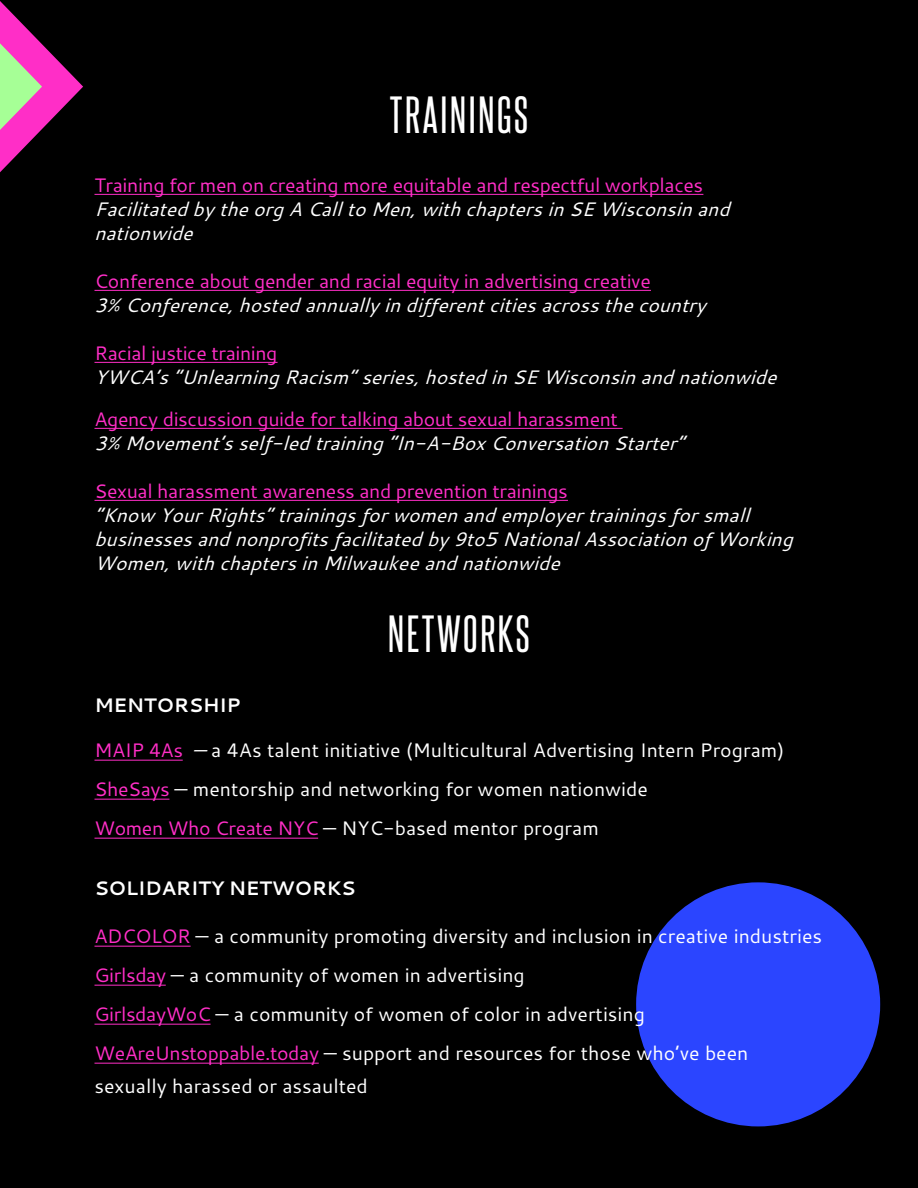
<style>
.page{position:relative;width:918px;height:1188px;background:#000}
.page>*{position:absolute;margin:0;border:0;box-sizing:border-box;transform-origin:0 0}
.t1{font:45px "Steelfish Rg";letter-spacing:.06em;color:#fff}
.t2{font:italic 19.5px/24px "Cantarell";color:#fff}
.t3{font:19.5px/39px "Cantarell";color:#fff}
.t4{font:19.5px "Cantarell";letter-spacing:-.02em;color:#ff2ec7}
.t5{font:700 19.5px "Cantarell";letter-spacing:-.02em;color:#fff}
.s1{color:#ff2ec7}
.s2{font-style:italic}
</style>
<div class="page">
<div style="left:636px;top:882px;width:244px;height:244px;background:#2b45ff;border-radius:50%"></div>
<hr style="left:94px;top:194px;width:609px;height:1px;background:#ff2ec7">
<hr style="left:94px;top:290px;width:557px;height:1px;background:#ff2ec7">
<hr style="left:94px;top:362px;width:184px;height:1px;background:#ff2ec7">
<hr style="left:94px;top:428px;width:529px;height:1px;background:#ff2ec7">
<hr style="left:94px;top:500px;width:474px;height:1px;background:#ff2ec7">
<hr style="left:94px;top:760px;width:89px;height:1px;background:#ff2ec7">
<hr style="left:94px;top:799px;width:75px;height:1px;background:#ff2ec7">
<hr style="left:94px;top:838px;width:224px;height:1px;background:#ff2ec7">
<hr style="left:94px;top:946px;width:97px;height:1px;background:#ff2ec7">
<hr style="left:94px;top:985px;width:72px;height:1px;background:#ff2ec7">
<hr style="left:94px;top:1024px;width:117px;height:1px;background:#ff2ec7">
<hr style="left:94px;top:1063px;width:225px;height:1px;background:#ff2ec7">
<svg style="left:0;top:1px;width:83px;height:171px"></svg>
<h1 class="t1" style="left:390px;top:87px;width:140px">TRAININGS</h1>
<p class="t4" style="left:94px;top:171px;width:610px">Training for men on creating more equitable and respectful workplaces</p>
<p class="t2" style="left:94px;top:196px;width:637px">Facilitated by the org A Call to Men, with chapters in SE Wisconsin and nationwide</p>
<p class="t4" style="left:94px;top:267px;width:558px">Conference about gender and racial equity in advertising creative</p>
<p class="t2" style="left:94px;top:292px;width:613px">3% Conference, hosted annually in different cities across the country</p>
<p class="t4" style="left:94px;top:339px;width:185px">Racial justice training</p>
<p class="t2" style="left:94px;top:364px;width:683px">YWCA’s “Unlearning Racism” series, hosted in SE Wisconsin and nationwide</p>
<p class="t4" style="left:94px;top:405px;width:525px">Agency discussion guide for talking about sexual harassment</p>
<p class="t2" style="left:94px;top:430px;width:591px">3% Movement’s self-led training “In-A-Box Conversation Starter”</p>
<p class="t4" style="left:94px;top:477px;width:475px">Sexual harassment awareness and prevention trainings</p>
<p class="t2" style="left:94px;top:502px;width:700px">“Know Your Rights” trainings for women and employer trainings for small businesses and nonprofits facilitated by 9to5 National Association of Working<br>Women, with chapters in Milwaukee and nationwide</p>
<h1 class="t1" style="left:388px;top:606px;width:143px">NETWORKS</h1>
<p class="t5" style="left:94px;top:692px;width:148px">MENTORSHIP</p>
<p class="t3" style="left:94px;top:730px;width:691px"><span class="s1">MAIP 4As</span> <span class="s2">—</span> a 4As talent initiative (Multicultural Advertising Intern Program)<br><span class="s1">SheSays</span> — mentorship and networking for women nationwide<br><span class="s1">Women Who Create NYC</span> — NYC-based mentor program</p>
<p class="t5" style="left:94px;top:875px;width:263px">SOLIDARITY NETWORKS</p>
<p class="t3" style="left:94px;top:916px;width:729px"><span class="s1">ADCOLOR</span> — a community promoting diversity and inclusion in creative industries <span class="s1">Girlsday</span> — a community of women in advertising<br><span class="s1">GirlsdayWoC</span> — a community of women of color in advertising <span class="s1">WeAreUnstoppable.today</span> — support and resources for those who’ve been</p>
<p class="t3" style="left:94px;top:1066px;width:275px">sexually harassed or assaulted</p>
</div>
